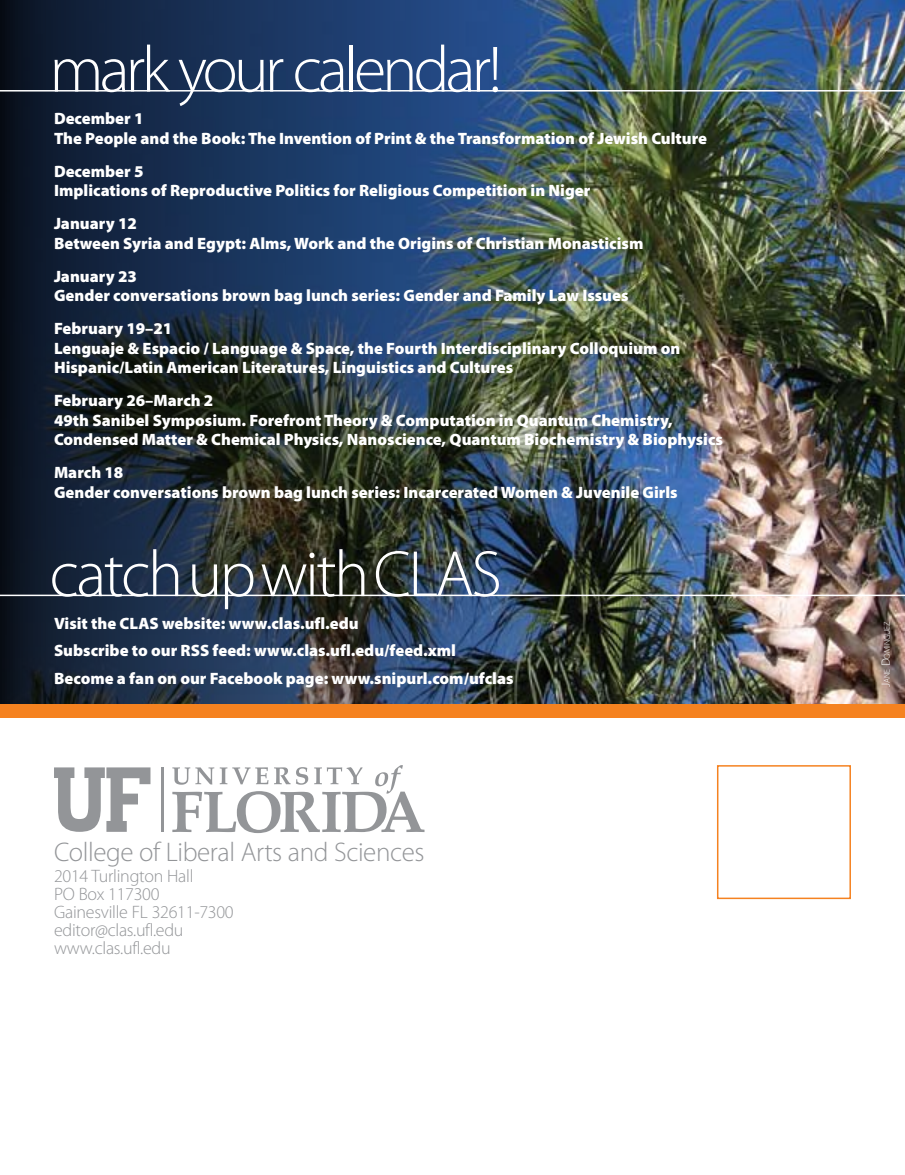
<style>
.page{position:relative;width:905px;height:1175px;background:#fff}
.page>*{position:absolute;margin:0;border:0;box-sizing:border-box;transform-origin:0 0}
.t1{font:300 66px "Myriad Pro";letter-spacing:-.05em;color:#fff}
.t2{font:300 27px "Myriad Pro";color:#939598}
.t3{font:300 18px/18px "Myriad Pro";letter-spacing:-.015em;color:#939598}
.t4{font:900 16.5px/19.5px "Myriad Pro";color:#fff}
.t5{font:300 8.4px "Myriad Pro";letter-spacing:-.015em;color:#fff}
.s1{font-size:12px}
</style>
<div class="page">
<img style="left:637px;top:0;width:267px;height:704px">
<img style="left:0;top:0;width:637px;height:704px">
<div style="left:0;top:704px;width:904px;height:14px;background:#f58220"></div>
<div style="left:717px;top:765px;width:133px;height:134px;border:2px solid #f58220"></div>
<svg style="left:54px;top:767px;width:96px;height:64px"></svg>
<hr style="left:161px;top:767px;width:2px;height:64px;background:#939598">
<svg style="left:172px;top:765px;width:252px;height:68px"></svg>
<hr style="left:0;top:90px;width:904px;height:1px;background:#fff">
<hr style="left:0;top:594px;width:904px;height:2px;background:#fff">
<h1 class="t1" style="left:50px;top:33px;width:454px">mark your calendar!</h1>
<p class="t4" style="left:54px;top:109px;width:654px">December 1<br>The People and the Book: The Invention of Print &amp; the Transformation of Jewish Culture</p>
<p class="t4" style="left:54px;top:161px;width:538px">December 5<br>Implications of Reproductive Politics for Religious Competition in Niger</p>
<p class="t4" style="left:54px;top:214px;width:591px">January 12<br>Between Syria and Egypt: Alms, Work and the Origins of Christian Monasticism</p>
<p class="t4" style="left:54px;top:266px;width:576px">January 23<br>Gender conversations brown bag lunch series: Gender and Family Law Issues</p>
<p class="t4" style="left:54px;top:319px;width:628px">February 19–21<br>Lenguaje &amp; Espacio / Language &amp; Space, the Fourth Interdisciplinary Colloquium on<br>Hispanic/Latin American Literatures, Linguistics and Cultures</p>
<p class="t4" style="left:54px;top:391px;width:670px">February 26–March 2<br>49th Sanibel Symposium. Forefront Theory &amp; Computation in Quantum Chemistry,<br>Condensed Matter &amp; Chemical Physics, Nanoscience, Quantum Biochemistry &amp; Biophysics</p>
<p class="t4" style="left:54px;top:463px;width:625px">March 18<br>Gender conversations brown bag lunch series: Incarcerated Women &amp; Juvenile Girls</p>
<h1 class="t1" style="left:50px;top:538px;width:356px">catch up with CLAS</h1>
<p class="t4" style="left:54px;top:609px;width:461px;line-height:27.5px">Visit the CLAS website: www.clas.ufl.edu<br>Subscribe to our RSS feed: www.clas.ufl.edu/feed.xml<br>Become a fan on our Facebook page: www.snipurl.com/ufclas</p>
<h2 class="t2" style="left:54px;top:837px;width:372px">College of Liberal Arts and Sciences</h2>
<p class="t3" style="left:54px;top:867px;width:181px">2014 Turlington Hall<br>PO Box 117300<br>Gainesville FL 32611-7300 editor@clas.ufl.edu www.clas.ufl.edu</p>
<p class="t5" style="left:882px;top:687px;width:67px;rotate:-90deg"><span class="s1">J</span>ane <span class="s1">D</span>ominguez</p>
</div>
